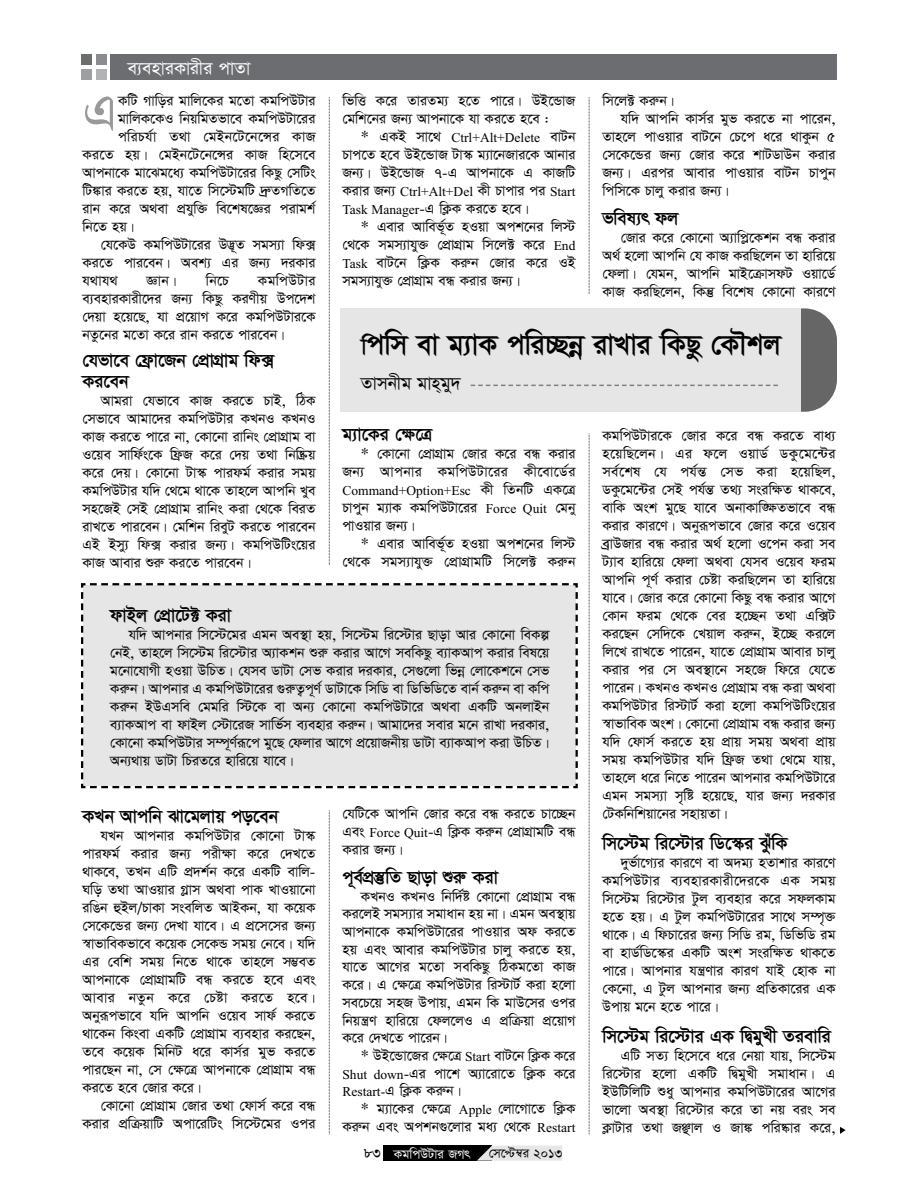
<style>
.page{position:relative;width:918px;height:1188px;background:#fff}
.page>*{position:absolute;margin:0;border:0;box-sizing:border-box;transform-origin:0 0}
.t1{font:61.5px "Sutonny MJ";color:#999}
.t2{font:700 33px "Sutonny MJ";color:#000}
.t3{font:700 21px/21px "Sutonny MJ";color:#000}
.t4{font:21px "Sutonny MJ";color:#fff}
.t5{font:21px "Sutonny MJ";color:#000}
.t6{font:16.5px/18px "Sutonny MJ";color:#000;text-align:justify}
.t7{font:16.5px/18px "Sutonny MJ";letter-spacing:.02em;color:#000;text-align:right}
.t8{font:15px "Sutonny MJ";color:#fff}
.t9{font:15px "Sutonny MJ";color:#000}
.t10{font:13.5px "Times New Roman";color:#000}
.s1{font-family:"Sutonny MJ";font-size:16.5px}
.s2{font-family:"Times New Roman";font-size:13.5px}
.s3{font-size:27px}
.s4{font-size:16.5px;color:#000}
</style>
<div class="page">
<div style="left:111px;top:54px;width:726px;height:26px;background:#6c6d70"></div>
<div style="left:81px;top:54px;width:11px;height:11px;background:#6c6d70"></div>
<div style="left:96px;top:54px;width:11px;height:11px;background:#8a8c8f"></div>
<div style="left:81px;top:69px;width:11px;height:11px;background:#9d9fa2"></div>
<div style="left:96px;top:69px;width:11px;height:11px;background:#b2b3b7"></div>
<svg style="left:589px;top:434px;width:1px;height:701px"></svg>
<svg style="left:589px;top:97px;width:1px;height:197px"></svg>
<svg style="left:329px;top:810px;width:1px;height:325px"></svg>
<svg style="left:329px;top:97px;width:1px;height:468px"></svg>
<div style="left:340px;top:308px;width:497px;height:104px;background:#666;border-radius:32px"></div>
<div style="left:340px;top:308px;width:461px;height:104px;background:#e6e6e6"></div>
<svg style="left:471px;top:385px;width:307px;height:1px"></svg>
<div style="left:384px;top:1146px;width:108px;height:15px;background:#000"></div>
<svg style="left:477px;top:1146px;width:85px;height:15px"></svg>
<svg style="left:840px;top:1127px;width:6px;height:7px"></svg>
<div style="left:81px;top:583px;width:497px;height:206px;background:#e6e6e6"></div>
<p class="t4" style="left:128px;top:57px;width:124px">E¨ENVIKVIXI CVZV</p>
<h1 class="t1" style="left:82px;top:78px;width:37px">G</h1>
<p class="t6" style="left:118px;top:93px;width:199px">KWU MVWOI GVWJ‡KI G‡ZV KGWCDUVI</p>
<p class="t6" style="left:342px;top:93px;width:234px">WFWË K‡I ZVIZG¨ N‡Z CV‡I| DB‡ÛVR †GWK‡BI RB¨ AVCBV‡K HV KI‡Z N‡E :</p>
<p class="t10" style="left:361px;top:130px;width:216px"><span class="s1">* GKB MV‡_</span> Ctrl+Alt+Delete <span class="s1">EVUB</span></p>
<p class="t6" style="left:342px;top:147px;width:234px">PVC‡Z N‡E DB‡ÛVR UV¯‹ G¨V‡BRVI‡K AVBVI<br>RB¨| DB‡ÛVR 7-G AVCBV‡K G KVRWU</p>
<p class="t10" style="left:342px;top:184px;width:234px"><span class="s1">KIVI RB¨</span> Ctrl+Alt+Del <span class="s1">KX PVCVI CI</span> Start</p>
<p class="t6" style="left:342px;top:201px;width:188px"><span class="s2">Task Manager</span>-G WK¬K KI‡Z N‡E|</p>
<p class="t6" style="left:361px;top:219px;width:216px">* GEVI AVWEF~©Z NIQV ACK‡BI WJ÷</p>
<p class="t6" style="left:342px;top:237px;width:234px">†_‡K MGM¨VHY³ †CÖVMÖVG WM‡J± K‡I <span class="s2">End</span></p>
<p class="t6" style="left:342px;top:255px;width:234px"><span class="s2">Task</span> EVU‡B WK¬K KIÆB †RVI K‡I IB</p>
<p class="t6" style="left:342px;top:273px;width:180px">MGM¨VHY³ †CÖVMÖVG EÜ KIVI RB¨|</p>
<p class="t6" style="left:602px;top:93px;width:73px">WM‡J± KIÆB|</p>
<p class="t6" style="left:621px;top:111px;width:216px">HW` AVCWB KVM©I GYF KI‡Z BV CV‡IB,</p>
<p class="t6" style="left:602px;top:129px;width:234px">ZVN‡J CVIQVI EVU‡B †P‡C A‡I _VKZB 5</p>
<p class="t6" style="left:602px;top:147px;width:234px">†M‡K‡ÛI RB¨ †RVI K‡I KVUWVDB KIVI</p>
<p class="t6" style="left:602px;top:165px;width:236px">RB¨| GICI AVEVI CVIQVI EVUB PVCYB</p>
<p class="t6" style="left:602px;top:183px;width:128px">WCWM‡K PVJYKIVI RB¨|</p>
<p class="t3" style="left:602px;top:209px;width:77px">FWEL¨R DJ</p>
<p class="t6" style="left:602px;top:230px;width:234px;text-indent:18px">†RVI K‡I †KV‡BV A¨VWCØ‡KKB EÜ KIVI A_© N‡JV AVCWB †H KVR KIWQ‡JB ZV NVWI‡Q †DJV| †HGB, AVCWB GVB‡ΜVMDU IQV‡W© KVR KIWQ‡JB, WKŠ‘WE‡KL †KV‡BV KVI‡Y</p>
<p class="t6" style="left:118px;top:111px;width:199px">GVWJK‡KI WBQWGZFV‡E KGWCDUV‡II</p>
<p class="t7" style="left:118px;top:129px;width:199px">CWIPH©V Z_V †GBB‡U‡B‡ÝI KVR</p>
<p class="t6" style="left:83px;top:147px;width:234px">KI‡Z NQ| †GBB‡U‡B‡ÝI KVR WN‡M‡E</p>
<p class="t6" style="left:83px;top:165px;width:234px">AVCBV‡K GV‡SG‡A¨ KGWCDUV‡II WKQZ†MWUS</p>
<p class="t6" style="left:83px;top:183px;width:234px">WU¼VI KI‡Z NQ, HV‡Z WM‡÷GWU `ªÆZMWZ‡Z</p>
<p class="t6" style="left:83px;top:201px;width:234px">IVB K‡I A_EV CÖHYW³ WE‡KL‡ÁI CIVGK©</p>
<p class="t6" style="left:83px;top:219px;width:54px">WB‡Z NQ|</p>
<p class="t6" style="left:101px;top:237px;width:216px">†H‡KD KGWCDUV‡II D™¢~Z MGM¨V WD·</p>
<p class="t6" style="left:83px;top:255px;width:234px">KI‡Z CVI‡EB| AEK¨ GI RB¨ `IKVI</p>
<p class="t6" style="left:83px;top:273px;width:37px">H_VH_</p>
<p class="t6" style="left:147px;top:273px;width:32px">ÁVB|</p>
<p class="t6" style="left:206px;top:273px;width:25px">WB‡P</p>
<p class="t6" style="left:83px;top:273px;width:234px;text-indent:175px">KGWCDUVI E¨ENVIKVIX‡`I RB¨ WKQZ KIYXQ DC‡`K †`QV N‡Q‡Q, HV CÖ‡QVM K‡I KGWCDUVI‡K BZZ‡BI G‡ZV K‡I IVB KI‡Z CVI‡EB|</p>
<p class="t3" style="left:82px;top:351px;width:193px">†HFV‡E †D«V‡RB †CÖVMÖVG WD·<br>KI‡EB</p>
<p class="t6" style="left:83px;top:392px;width:236px;text-indent:18px">AVGIV †HFV‡E KVR KI‡Z PVB, WVK †MFV‡E AVGV‡`I KGWCDUVI KLBI KLBI KVR KI‡Z CV‡I BV, †KV‡BV IVWBS †CÖVMÖVG EV I‡QE MVWD©S‡K WD«R K‡I †`Q Z_V WBW®ŒQ K‡I †`Q| †KV‡BV UV¯‹ CVIDG© KIVI MGQ KGWCDUVI HW` †_‡G _V‡K ZVN‡J AVCWB LYE MN‡RB †MB †CÖVMÖVG IVWBS KIV †_‡K WEIZ IVL‡Z CVI‡EB| †GWKB WIEYU KI‡Z CVI‡EB GB BMY¨ WD· KIVI RB¨| KGWCDWUS‡QI KVR AVEVI ÏIÆ KI‡Z CVI‡EB|</p>
<h2 class="t2" style="left:362px;top:326px;width:421px"><span class="s3">W</span>CWM EV G¨VK CWI”QBŒ IVLVI WKQZ†KŠKJ</h2>
<p class="t5" style="left:361px;top:371px;width:103px">ZVMBXG GVN&amp;GY`</p>
<p class="t3" style="left:342px;top:425px;width:91px">G¨V‡KI †Ÿ‡Î</p>
<p class="t7" style="left:342px;top:446px;width:234px">* †KV‡BV †CÖVMÖVG †RVI K‡I EÜ KIVI<br>RB¨ AVCBVI KGWCDUV‡II KX‡EV‡W©I</p>
<p class="t10" style="left:342px;top:483px;width:234px">Command+Option+Esc <span class="s1">KX WZBWU GK‡Î</span></p>
<p class="t6" style="left:342px;top:500px;width:239px">PVCYB G¨VK KGWCDUV‡II <span class="s2">Force Quit</span> †GBY<br>CVIQVI RB¨|</p>
<p class="t6" style="left:342px;top:536px;width:234px;text-align:right">* GEVI AVWEF~©Z NIQV ACK‡BI WJ÷ †_‡K MGM¨VHY³ †CÖVMÖVGWU WM‡J± KIÆB</p>
<p class="t6" style="left:602px;top:428px;width:239px;text-align:left">KGWCDUVI‡K †RVI K‡I EÜ KI‡Z EVA¨ N‡QWQ‡JB| GI D‡J IQVW© WKZ‡G‡›UI ME©‡KL †H CH©ŠÍ †MF KIV N‡QWQJ, WKZ‡G‡›UI †MB CH©ŠÍZ_¨ MSIWŸZ _VK‡E, EVWK ASK GY‡Q HV‡E ABVKVW•ŸZFV‡E EÜ KIVI KVI‡Y| ABYIƑCFV‡E †RVI K‡I I‡QE EªVDRVI EÜ KIVI A_© N‡JV I‡CB KIV ME U¨VE NVWI‡Q †DJV A_EV †HME I‡QE DIG AVCWB C~Y© KIVI †PÓV KIWQ‡JB ZV NVWI‡Q HV‡E| †RVI K‡I †KV‡BV WKQZEÜ KIVI AV‡M †KVB DIG †_‡K †EI N‡”QB Z_V GW·U KI‡QB †MW`‡K †LQVJ KIÆB, B‡”Q KI‡J WJ‡L IVL‡Z CV‡IB, HV‡Z †CÖVMÖVG AVEVI PVJY KIVI CI †M AE¯’V‡B MN‡R WD‡I †H‡Z CV‡IB| KLBI KLBI †CÖVMÖVG EÜ KIV A_EV KGWCDUVI WI÷VU© KIV N‡JV KGWCDWUS‡QI ¯^VFVWEK ASK| †KV‡BV †CÖVMÖVG EÜ KIVI RB¨ HW` †DVM© KI‡Z NQ CÖVQ MGQ A_EV CÖVQ MGQ KGWCDUVI HW` WD«R Z_V †_‡G HVQ, ZVN‡J A‡I WB‡Z CV‡IB AVCBVI KGWCDUV‡I GGB MGM¨V M„WÓ N‡Q‡Q, HVI RB¨ `IKVI †UKWBWKQV‡BI MNVQZV|</p>
<p class="t3" style="left:602px;top:834px;width:187px">WM‡÷G WI‡÷VI WW‡¯‹I SZUWK</p>
<p class="t6" style="left:602px;top:855px;width:236px;text-indent:18px">`YF©V‡M¨I KVI‡Y EV A`G¨ NZVKVI KVI‡Y KGWCDUVI E¨ENVIKVIX‡`I‡K GK MGQ WM‡÷G WI‡÷VI UZJ E¨ENVI K‡I MDJKVG N‡Z NQ| G UZJ KGWCDUV‡II MV‡_ M¤Ú„³ _V‡K| G WDPV‡II RB¨ WMWW IG, WWWFWW IG EV NVW©WW‡¯‹I GKWU ASK MSIWŸZ _VK‡Z CV‡I| AVCBVI HŠ¿YVI KVIY HVB †NVK BV †K‡BV, G UZJ AVCBVI RB¨ CÖWZKV‡II GK DCVQ G‡B N‡Z CV‡I|</p>
<p class="t3" style="left:602px;top:1027px;width:230px">WM‡÷G WI‡÷VI GK WØGYLX ZIEVWI</p>
<p class="t6" style="left:602px;top:1048px;width:234px;text-indent:18px">GWU MZ¨ WN‡M‡E A‡I †BQV HVQ, WM‡÷G WI‡÷VI N‡JV GKWU WØGYLX MGVAVB| G BDWUWJWU ÏAY AVCBVI KGWCDUV‡II AV‡MI FV‡JV AE¯’V WI‡÷VI K‡I ZV BQ EIS ME K¬VUVI Z_V RÃVJ I RV¼ CWI®‹VI K‡I,</p>
<p class="t3" style="left:110px;top:606px;width:122px">DVBJ †CÖV‡U± KIV</p>
<p class="t6" style="left:110px;top:626px;width:441px;text-indent:18px">HW` AVCBVI WM‡÷‡GI GGB AE¯’V NQ, WM‡÷G WI‡÷VI QVOV AVI †KV‡BV WEKÍ †BB, ZVN‡J WM‡÷G WI‡÷VI A¨VKKB ÏIÆ KIVI AV‡M MEWKQZE¨VKAVC KIVI WEL‡Q G‡BV‡HVMX NIQV DWPZ| †HME WVUV †MF KIVI `IKVI, †M¸‡JV WFBŒ †JV‡KK‡B †MF KIÆB| AVCBVI G KGWCDUV‡II ¸IÆZ¡C~Y© WVUV‡K WMWW EV WWWFWW‡Z EVB© KIÆB EV KWC KIÆB BDGMWE †GGWI W÷‡K EV AB¨ †KV‡BV KGWCDUV‡I A_EV GKWU ABJVBB E¨VKAVC EV DVBJ †÷V‡IR MVWF©M E¨ENVI KIÆB| AVGV‡`I MEVI G‡B IVLV `IKVI, †KV‡BV KGWCDUVI M¤Ú~Y©IƑ‡C GY‡Q †DJVI AV‡M CÖ‡QVRBXQ WVUV E¨VKAVC KIV DWPZ| AB¨_VQ WVUV WPIZ‡I NVWI‡Q HV‡E|</p>
<p class="t6" style="left:342px;top:806px;width:235px">†HWU‡K AVCWB †RVI K‡I EÜ KI‡Z PV‡”QB GES <span class="s2">Force Quit</span>-G WK¬K KIÆB †CÖVMÖVGWU EÜ KIVI RB¨|</p>
<p class="t3" style="left:342px;top:868px;width:157px">C~E©CÖ¯‘WZ QVOV ÏIÆ KIV</p>
<p class="t6" style="left:342px;top:888px;width:235px;text-indent:19px">KLBI KLBI WBW`©Ó †KV‡BV †CÖVMÖVG EÜ KI‡JB MGM¨VI MGVAVB NQ BV| GGB AE¯’VQ AVCBV‡K KGWCDUV‡II CVIQVI AD KI‡Z NQ GES AVEVI KGWCDUVI PVJY KI‡Z NQ, HV‡Z AV‡MI G‡ZV MEWKQZ WVKG‡ZV KVR K‡I| G †Ÿ‡Î KGWCDUVI WI÷VU© KIV N‡JV ME‡P‡Q MNR DCVQ, GGB WK GVD‡MI ICI WBQŠ¿Y NVWI‡Q †DJ‡JI G CÖWΜQV CÖ‡QVM K‡I †`L‡Z CV‡IB|</p>
<p class="t6" style="left:342px;top:1048px;width:234px;text-indent:18px">* DB‡ÛV‡RI †Ÿ‡Î <span class="s2">Start</span> EVU‡B WK¬K K‡I <span class="s2">Shut down</span>-GI CV‡K A¨V‡IV‡Z WK¬K K‡I <span class="s2">Restart-</span>G WK¬K KIÆB|</p>
<p class="t6" style="left:342px;top:1101px;width:234px;text-align:right">* G¨V‡KI †Ÿ‡Î <span class="s2">Apple</span> †JV‡MV‡Z WK¬K<br>KIÆB GES ACKB¸‡JVI GA¨ †_‡K <span class="s2">Restart</span></p>
<p class="t3" style="left:82px;top:807px;width:197px">KLB AVCWB SV‡GJVQ CO‡EB</p>
<p class="t6" style="left:82px;top:828px;width:235px;text-indent:19px">HLB AVCBVI KGWCDUVI †KV‡BV UV¯‹ CVIDG© KIVI RB¨ CIXŸV K‡I †`L‡Z _VK‡E, ZLB GWU CÖ`K©B K‡I GKWU EVWJ-NWO Z_V AVIQVI MØVM A_EV CVK LVIQV‡BV IWOB ÛBJ/PVKV MSEWJZ AVBKB, HV K‡QK †M‡K‡ÛI RB¨ †`LV HV‡E| G CÖ‡M‡MI RB¨ ¯^VFVWEKFV‡E K‡QK †M‡KÛ MGQ †B‡E| HW` GI †EWK MGQ WB‡Z _V‡K ZVN‡J M¤¢EZ AVCBV‡K †CÖVMÖVGWU EÜ KI‡Z N‡E GES AVEVI BZZB K‡I †PÓV KI‡Z N‡E| ABYIƑCFV‡E HW` AVCWB I‡QE MVD© KI‡Z _V‡KB WKSEV GKWU †CÖVMÖVG E¨ENVI KI‡QB, Z‡E K‡QK WGWBU A‡I KVM©I GYF KI‡Z CVI‡QB BV, †M †Ÿ‡Î AVCBV‡K †CÖVMÖVG EÜ KI‡Z N‡E †RVI K‡I|</p>
<p class="t6" style="left:82px;top:1098px;width:234px;text-align:right">†KV‡BV †CÖVMÖVG †RVI Z_V †DVM© K‡I EÜ<br>KIVI CÖWΜQVWU ACV‡IWUS WM‡÷‡GI ICI</p>
<p class="t8" style="left:364px;top:1146px;width:107px"><span class="s4">83</span> KGWCDUVI RMR</p>
<p class="t9" style="left:489px;top:1145px;width:75px">†M‡Þ¤^I 2013</p>
</div>
